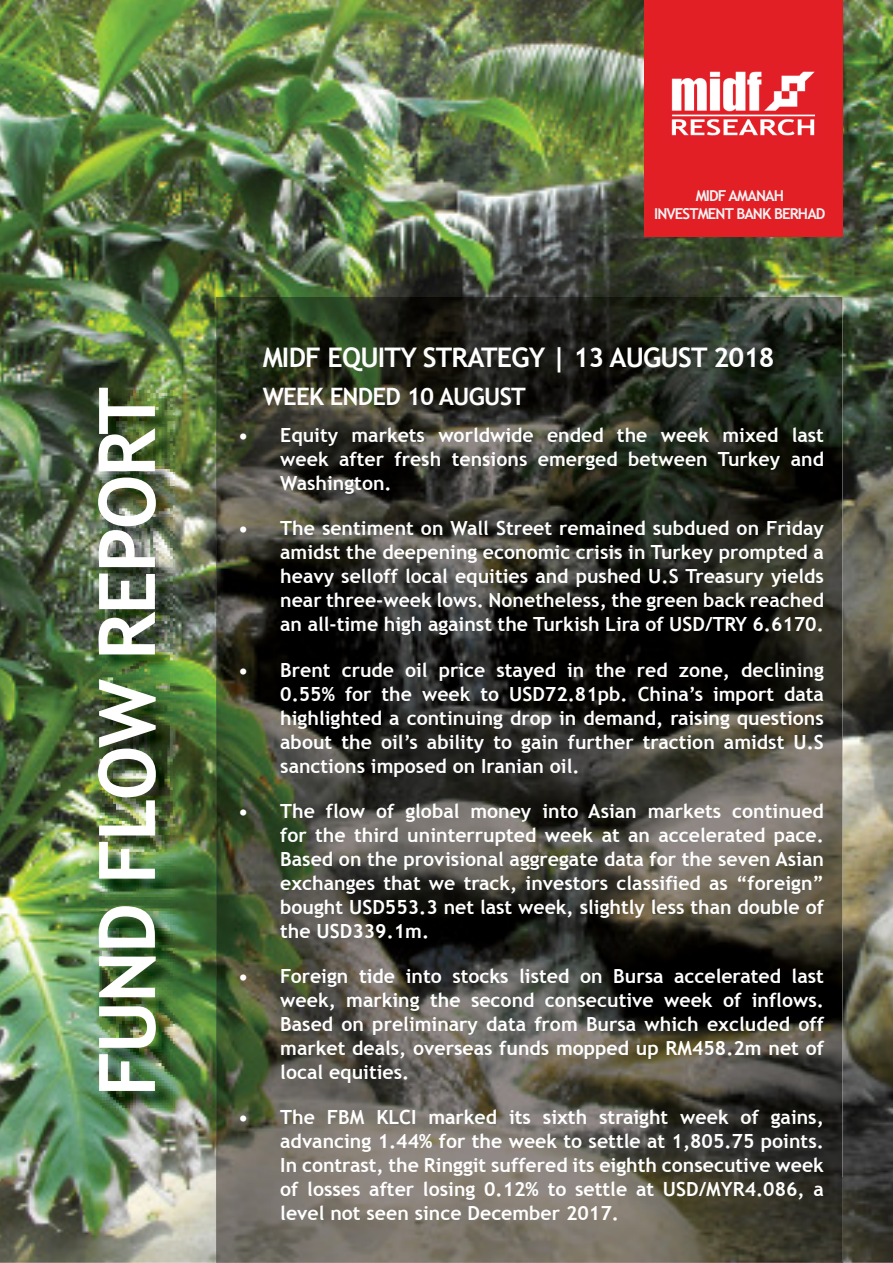
<style>
.page{position:relative;width:893px;height:1263px;background:#fff}
.page>*{position:absolute;margin:0;border:0;box-sizing:border-box;transform-origin:0 0}
.t1{font:700 78px "Trebuchet MS";letter-spacing:-.03em;color:#fff}
.t2{font:700 27px "Trebuchet MS";letter-spacing:-.03em;color:#fff}
.t3{font:700 24px "Trebuchet MS";letter-spacing:-.03em;color:#fff}
.t4{font:700 19.5px/24px "Trebuchet MS";color:#fff;text-align:justify}
.t5{font:700 15px/18px "Trebuchet MS";letter-spacing:-.06em;color:#f3f3f4;text-align:center}
</style>
<div class="page">
<img style="left:0;top:0;width:892px;height:1263px">
<div style="left:644px;top:0;width:198px;height:237px;background:#e31f26"></div>
<img style="left:101px;top:390px;width:73px;height:720px">
<img style="left:216px;top:297px;width:626px;height:966px">
<img style="left:671px;top:71px;width:144px;height:65px">
<h1 class="t1" style="left:97px;top:1097px;width:711px;rotate:-90deg">FUND FLOW REPORT</h1>
<p class="t5" style="left:654px;top:188px;width:173px">MIDF AMANAH<br>INVESTMENT BANK BERHAD</p>
<h2 class="t2" style="left:263px;top:347px;width:513px">MIDF EQUITY STRATEGY | 13 AUGUST 2018</h2>
<p class="t3" style="left:263px;top:387px;width:265px">WEEK ENDED 10 AUGUST</p>
<p class="t4" style="left:280px;top:425px;width:545px;text-indent:-42px">• Equity markets worldwide ended the week mixed last week after fresh tensions emerged between Turkey and Washington.</p>
<p class="t4" style="left:280px;top:518px;width:545px;text-indent:-42px">• The sentiment on Wall Street remained subdued on Friday amidst the deepening economic crisis in Turkey prompted a heavy selloff local equities and pushed U.S Treasury yields near three-week lows. Nonetheless, the green back reached an all-time high against the Turkish Lira of USD/TRY 6.6170.</p>
<p class="t4" style="left:280px;top:660px;width:545px;text-indent:-42px">• Brent crude oil price stayed in the red zone, declining 0.55% for the week to USD72.81pb. China’s import data highlighted a continuing drop in demand, raising questions about the oil’s ability to gain further traction amidst U.S sanctions imposed on Iranian oil.</p>
<p class="t4" style="left:280px;top:801px;width:545px;text-indent:-42px">• The flow of global money into Asian markets continued for the third uninterrupted week at an accelerated pace.<br>Based on the provisional aggregate data for the seven Asian exchanges that we track, investors classified as “foreign” bought USD553.3 net last week, slightly less than double of the USD339.1m.</p>
<p class="t4" style="left:280px;top:966px;width:545px;text-indent:-42px">• Foreign tide into stocks listed on Bursa accelerated last week, marking the second consecutive week of inflows.<br>Based on preliminary data from Bursa which excluded off market deals, overseas funds mopped up RM458.2m net of local equities.</p>
<p class="t4" style="left:280px;top:1107px;width:545px;text-indent:-42px">• The FBM KLCI marked its sixth straight week of gains, advancing 1.44% for the week to settle at 1,805.75 points.<br>In contrast, the Ringgit suffered its eighth consecutive week of losses after losing 0.12% to settle at USD/MYR4.086, a level not seen since December 2017.</p>
</div>
